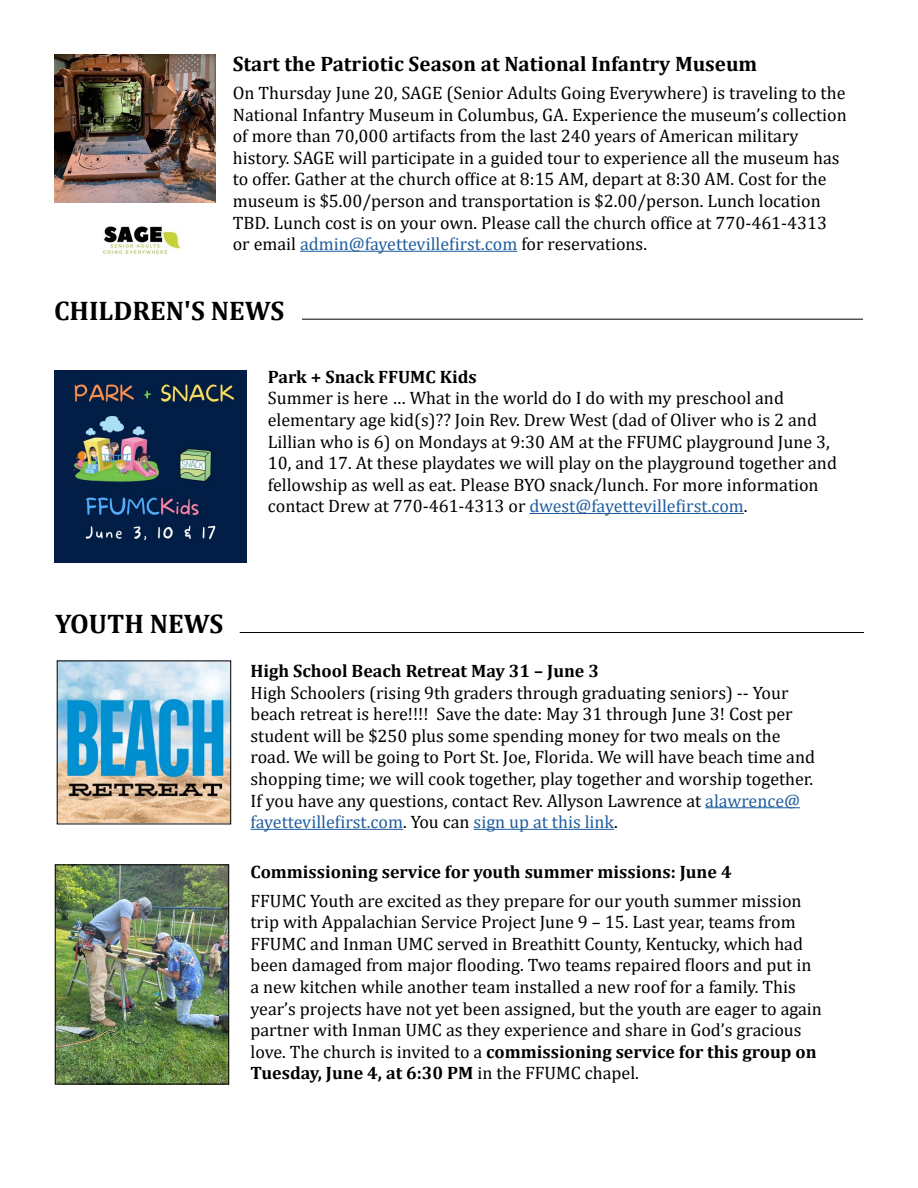
<style>
.page{position:relative;width:918px;height:1188px;background:#fff}
.page>*{position:absolute;margin:0;border:0;box-sizing:border-box;transform-origin:0 0}
.t1{font:700 27px "Cambria";color:#000}
.t2{font:700 21px "Cambria";color:#000}
.t3{font:18px/21.6px "Cambria";color:#000}
.t4{font:700 18px "Cambria";color:#000}
.s1{color:#215e9e}
.s2{font-weight:700}
</style>
<div class="page">
<hr style="left:300px;top:251px;width:217px;height:1px;background:#215e9e">
<img style="left:54px;top:54px;width:161px;height:148px">
<img style="left:102px;top:226px;width:79px;height:29px">
<hr style="left:705px;top:807px;width:95px;height:1px;background:#215e9e">
<hr style="left:251px;top:829px;width:152px;height:1px;background:#215e9e">
<hr style="left:474px;top:829px;width:140px;height:1px;background:#215e9e">
<img style="left:59px;top:663px;width:170px;height:159px">
<img style="left:57px;top:867px;width:170px;height:215px">
<div style="left:55px;top:865px;width:174px;height:219px;border:1px solid #000"></div>
<hr style="left:240px;top:632px;width:624px;height:1px;background:#000">
<hr style="left:302px;top:319px;width:561px;height:1px;background:#000">
<hr style="left:529px;top:513px;width:215px;height:1px;background:#215e9e">
<img style="left:54px;top:370px;width:192px;height:192px">
<p class="t2" style="left:233px;top:49px;width:526px">Start the Patriotic Season at National Infantry Museum</p>
<p class="t3" style="left:233px;top:82px;width:616px">On Thursday June 20, SAGE (Senior Adults Going Everywhere) is traveling to the National Infantry Museum in Columbus, GA. Experience the museum’s collection of more than 70,000 artifacts from the last 240 years of American military history. SAGE will participate in a guided tour to experience all the museum has to offer. Gather at the church office at 8:15 AM, depart at 8:30 AM. Cost for the museum is $5.00/person and transportation is $2.00/person. Lunch location TBD. Lunch cost is on your own. Please call the church office at 770-461-4313 or email <span class="s1">admin@fayettevillefirst.com</span> for reservations.</p>
<h1 class="t1" style="left:54px;top:291px;width:232px">CHILDREN'S NEWS</h1>
<p class="t4" style="left:268px;top:364px;width:210px">Park + Snack FFUMC Kids</p>
<p class="t3" style="left:268px;top:387px;width:571px">Summer is here … What in the world do I do with my preschool and elementary age kid(s)?? Join Rev. Drew West (dad of Oliver who is 2 and Lillian who is 6) on Mondays at 9:30 AM at the FFUMC playground June 3, 10, and 17. At these playdates we will play on the playground together and fellowship as well as eat. Please BYO snack/lunch. For more information contact Drew at 770-461-4313 or <span class="s1">dwest@fayettevillefirst.com</span>.</p>
<h1 class="t1" style="left:55px;top:605px;width:170px">YOUTH NEWS</h1>
<p class="t4" style="left:251px;top:658px;width:350px">High School Beach Retreat May 31 – June 3</p>
<p class="t3" style="left:251px;top:682px;width:566px">High Schoolers (rising 9th graders through graduating seniors) -- Your beach retreat is here!!!! Save the date: May 31 through June 3! Cost per student will be $250 plus some spending money for two meals on the road. We will be going to Port St. Joe, Florida. We will have beach time and shopping time; we will cook together, play together and worship together.<br>If you have any questions, contact Rev. Allyson Lawrence at <span class="s1">alawrence@ fayettevillefirst.com</span>. You can <span class="s1">sign up at this link</span>.</p>
<p class="t4" style="left:251px;top:859px;width:483px">Commissioning service for youth summer missions: June 4</p>
<p class="t3" style="left:251px;top:890px;width:573px">FFUMC Youth are excited as they prepare for our youth summer mission trip with Appalachian Service Project June 9 – 15. Last year, teams from FFUMC and Inman UMC served in Breathitt County, Kentucky, which had been damaged from major flooding. Two teams repaired floors and put in a new kitchen while another team installed a new roof for a family. This year’s projects have not yet been assigned, but the youth are eager to again partner with Inman UMC as they experience and share in God’s gracious love. The church is invited to a <span class="s2">commissioning service for this group on Tuesday, June 4, at 6:30 PM</span> in the FFUMC chapel.</p>
</div>
